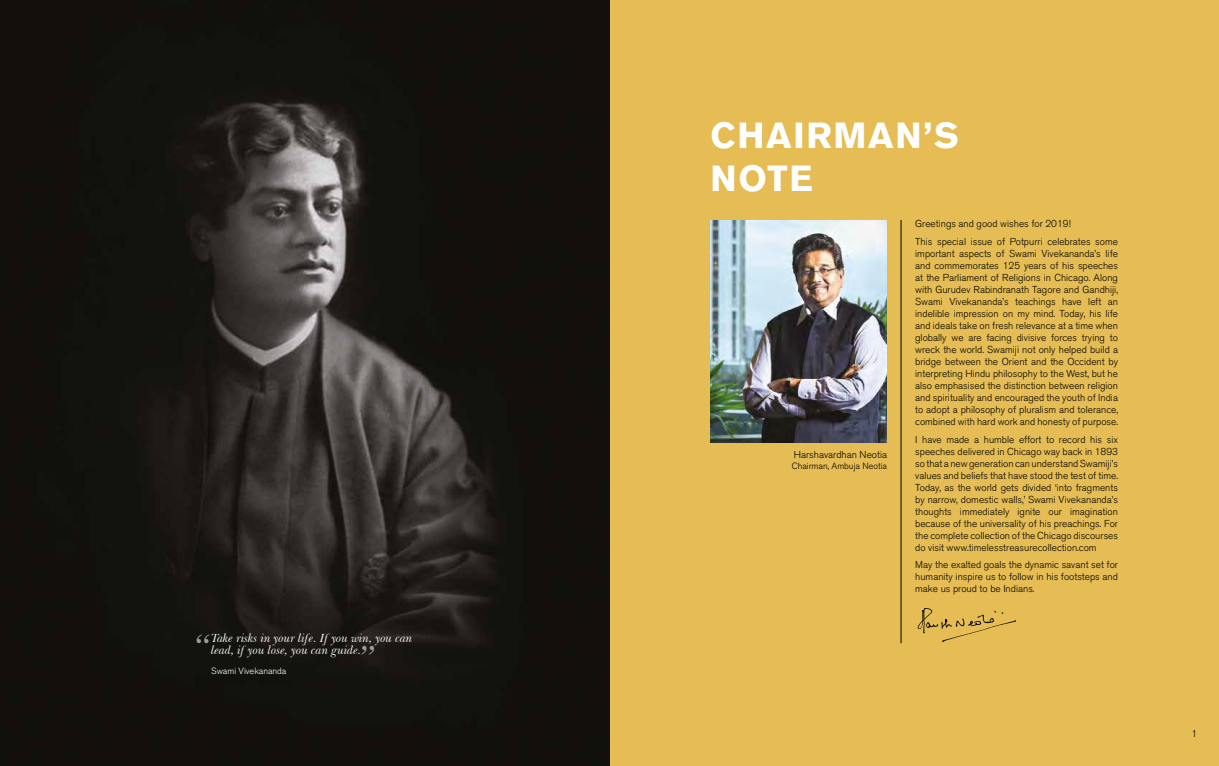
<style>
.page{position:relative;width:1219px;height:766px;background:#fff}
.page>*{position:absolute;margin:0;border:0;box-sizing:border-box;transform-origin:0 0}
.t1{font:italic 37.1px "Baskerville BT";color:#9d9d9c}
.t2{font:700 36px/43.2px "Akzidenz Grotesk BQ";letter-spacing:.05em;color:#fff}
.t3{font:italic 12px "Baskerville BT";color:#fff}
.t4{font:300 10px/12px "Akzidenz Grotesk BQ";color:#000;text-align:justify}
.t5{font:300 9px "Akzidenz Grotesk BQ";color:#000}
.t6{font:300 9px "Akzidenz Grotesk BQ";color:#fff}
</style>
<div class="page">
<div style="left:609px;top:0;width:610px;height:765px;background:#e5bd54"></div>
<img style="left:0;top:0;width:609px;height:765px">
<img style="left:917px;top:608px;width:99px;height:34px">
<hr style="left:901px;top:220px;width:1px;height:423px;background:#000">
<img style="left:711px;top:220px;width:176px;height:223px">
<h1 class="t1" style="left:193px;top:624px;width:17px">“</h1>
<p class="t3" style="left:211px;top:630px;width:203px">Take risks in your life. If you win, you can</p>
<p class="t3" style="left:211px;top:642px;width:151px">lead, if you lose, you can guide.</p>
<h1 class="t1" style="left:378px;top:664px;width:17px;rotate:-180deg">“</h1>
<p class="t6" style="left:211px;top:666px;width:77px">Swami Vivekananda</p>
<h2 class="t2" style="left:710px;top:113px;width:250px">CHAIRMAN’S<br>NOTE</h2>
<p class="t4" style="left:794px;top:449px;width:95px">Harshavardhan Neotia</p>
<p class="t5" style="left:792px;top:460px;width:97px">Chairman, Ambuja Neotia</p>
<p class="t4" style="left:915px;top:215px;width:204px;line-height:17.7px">Greetings and good wishes for 2019!<br>This special issue of Potpurri celebrates some</p>
<p class="t4" style="left:915px;top:247px;width:204px">important aspects of Swami Vivekananda’s life and commemorates 125 years of his speeches at the Parliament of Religions in Chicago. Along with Gurudev Rabindranath Tagore and Gandhiji, Swami Vivekananda’s teachings have left an indelible impression on my mind. Today, his life and ideals take on fresh relevance at a time when globally we are facing divisive forces trying to wreck the world. Swamiji not only helped build a bridge between the Orient and the Occident by interpreting Hindu philosophy to the West, but he also emphasised the distinction between religion and spirituality and encouraged the youth of India to adopt a philosophy of pluralism and tolerance, combined with hard work and honesty of purpose.</p>
<p class="t4" style="left:915px;top:433px;width:204px">I have made a humble effort to record his six speeches delivered in Chicago way back in 1893 so that a new generation can understand Swamiji’s values and beliefs that have stood the test of time.<br>Today, as the world gets divided ‘into fragments by narrow, domestic walls,’ Swami Vivekananda’s thoughts immediately ignite our imagination because of the universality of his preachings. For the complete collection of the Chicago discourses do visit www.timelesstreasurecollection.com</p>
<p class="t4" style="left:915px;top:559px;width:204px">May the exalted goals the dynamic savant set for humanity inspire us to follow in his footsteps and make us proud to be Indians.</p>
<p class="t4" style="left:1191px;top:727px;width:7px">1</p>
</div>
